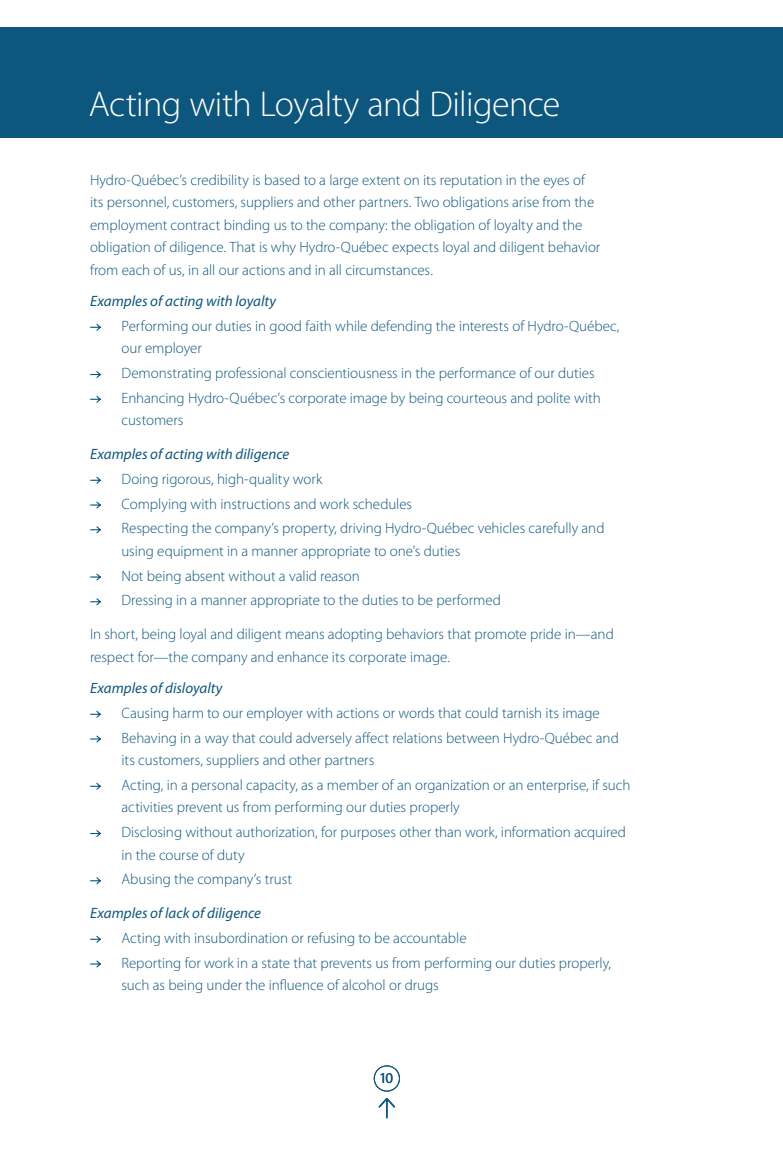
<style>
.page{position:relative;width:783px;height:1161px;background:#fff}
.page>*{position:absolute;margin:0;border:0;box-sizing:border-box;transform-origin:0 0}
.A__T1{font:300 36px "Myriad Pro";letter-spacing:-.015em;color:#fff}
.A__bullet{font:300 15px/22.5px "Myriad Pro";letter-spacing:-.005em;color:#0d567d}
.A__texte_courant{font:300 15px/22.5px "Myriad Pro";letter-spacing:-.005em;color:#0d567d}
.A__T3{font:italic 15px "Myriad Pro";color:#0d567d}
.t1{font:15px "Myriad Pro";color:#0d567d}
</style>
<div class="page">
<svg style="left:378px;top:1098px;width:17px;height:21px"></svg>
<div style="left:374px;top:1065px;width:26px;height:27px;border:1px solid #0d567d;border-radius:50%"></div>
<div style="left:0;top:27px;width:783px;height:111px;background:#0d567d"></div>
<svg style="left:90px;top:324px;width:11px;height:7px"></svg>
<svg style="left:90px;top:371px;width:11px;height:7px"></svg>
<svg style="left:90px;top:396px;width:11px;height:7px"></svg>
<svg style="left:90px;top:477px;width:11px;height:7px"></svg>
<svg style="left:90px;top:501px;width:11px;height:8px"></svg>
<svg style="left:90px;top:526px;width:11px;height:8px"></svg>
<svg style="left:90px;top:573px;width:11px;height:8px"></svg>
<svg style="left:90px;top:598px;width:11px;height:8px"></svg>
<svg style="left:90px;top:711px;width:11px;height:7px"></svg>
<svg style="left:90px;top:735px;width:11px;height:8px"></svg>
<svg style="left:90px;top:783px;width:11px;height:7px"></svg>
<svg style="left:90px;top:830px;width:11px;height:7px"></svg>
<svg style="left:90px;top:877px;width:11px;height:8px"></svg>
<svg style="left:90px;top:936px;width:11px;height:7px"></svg>
<svg style="left:90px;top:960px;width:11px;height:8px"></svg>
<p class="A__T1" style="left:89px;top:83px;width:473px">Acting with Loyalty and Diligence</p>
<p class="A__texte_courant" style="left:90px;top:168px;width:512px">Hydro-Québec’s credibility is based to a large extent on its reputation in the eyes of its personnel, customers, suppliers and other partners. Two obligations arise from the employment contract binding us to the company: the obligation of loyalty and the obligation of diligence. That is why Hydro-Québec expects loyal and diligent behavior from each of us, in all our actions and in all circumstances.</p>
<p class="A__T3" style="left:90px;top:292px;width:188px">Examples of acting with loyalty</p>
<p class="A__bullet" style="left:122px;top:314px;width:499px">Performing our duties in good faith while defending the interests of Hydro-Québec, our employer</p>
<p class="A__bullet" style="left:122px;top:362px;width:475px">Demonstrating professional conscientiousness in the performance of our duties</p>
<p class="A__bullet" style="left:122px;top:386px;width:481px">Enhancing Hydro-Québec’s corporate image by being courteous and polite with customers</p>
<p class="A__T3" style="left:90px;top:445px;width:201px">Examples of acting with diligence</p>
<p class="A__bullet" style="left:122px;top:467px;width:202px">Doing rigorous, high-quality work</p>
<p class="A__bullet" style="left:122px;top:492px;width:292px">Complying with instructions and work schedules</p>
<p class="A__bullet" style="left:122px;top:517px;width:484px">Respecting the company’s property, driving Hydro-Québec vehicles carefully and using equipment in a manner appropriate to one's duties</p>
<p class="A__bullet" style="left:122px;top:564px;width:240px">Not being absent without a valid reason</p>
<p class="A__bullet" style="left:122px;top:589px;width:381px">Dressing in a manner appropriate to the duties to be performed</p>
<p class="A__texte_courant" style="left:90px;top:623px;width:525px">In short, being loyal and diligent means adopting behaviors that promote pride in—and respect for—the company and enhance its corporate image.</p>
<p class="A__T3" style="left:90px;top:679px;width:134px">Examples of disloyalty</p>
<p class="A__bullet" style="left:122px;top:701px;width:480px">Causing harm to our employer with actions or words that could tarnish its image</p>
<p class="A__bullet" style="left:122px;top:726px;width:499px">Behaving in a way that could adversely affect relations between Hydro-Québec and its customers, suppliers and other partners</p>
<p class="A__bullet" style="left:122px;top:773px;width:511px">Acting, in a personal capacity, as a member of an organization or an enterprise, if such activities prevent us from performing our duties properly</p>
<p class="A__bullet" style="left:122px;top:821px;width:506px">Disclosing without authorization, for purposes other than work, information acquired in the course of duty</p>
<p class="A__bullet" style="left:122px;top:868px;width:172px">Abusing the company’s trust</p>
<p class="A__T3" style="left:90px;top:904px;width:173px">Examples of lack of diligence</p>
<p class="A__bullet" style="left:122px;top:926px;width:347px">Acting with insubordination or refusing to be accountable</p>
<p class="A__bullet" style="left:122px;top:951px;width:491px">Reporting for work in a state that prevents us from performing our duties properly, such as being under the influence of alcohol or drugs</p>
<p class="t1" style="left:381px;top:1069px;width:14px">10</p>
</div>
